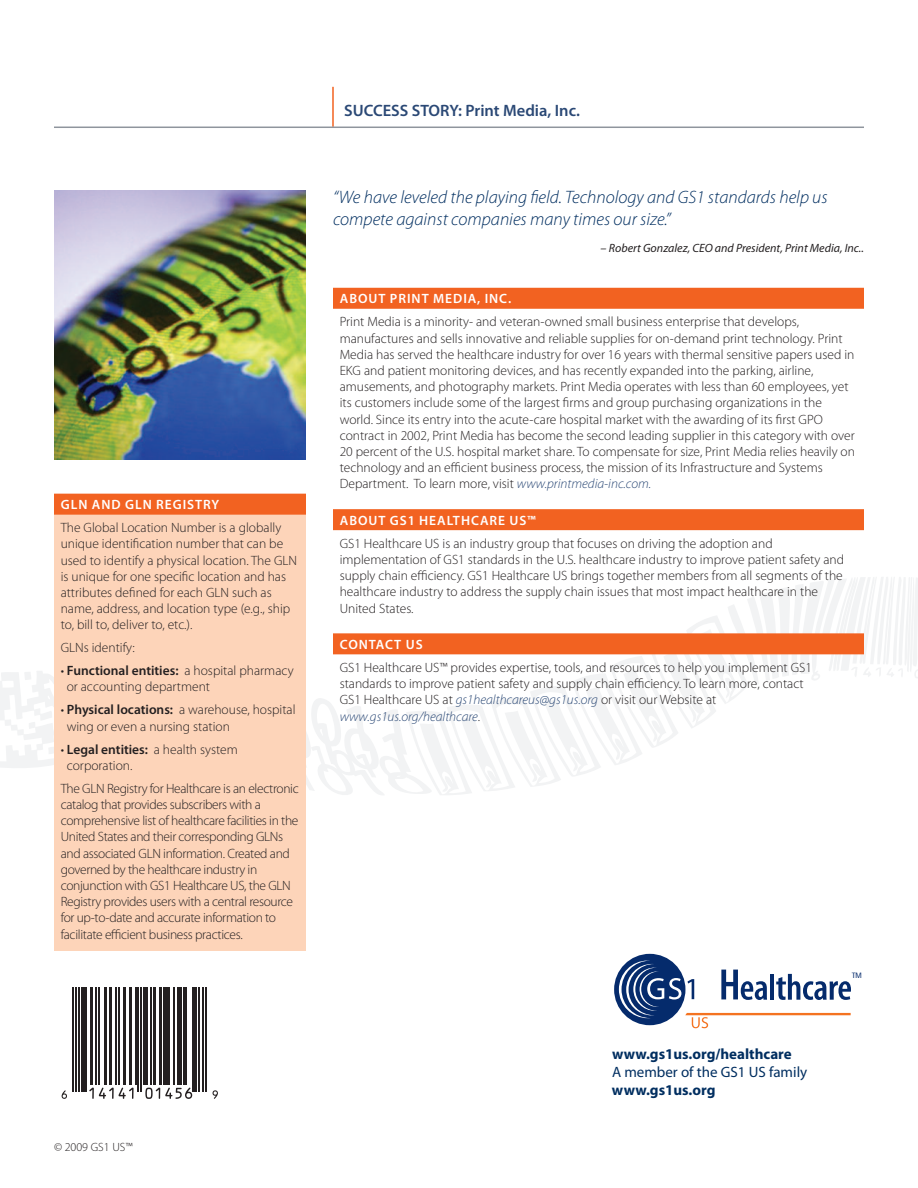
<style>
.page{position:relative;width:918px;height:1188px;background:#fff}
.page>*{position:absolute;margin:0;border:0;box-sizing:border-box;transform-origin:0 0}
.t1{font:italic 300 18px/21.6px "Myriad Pro";color:#002e60}
.t2{font:600 16.5px "Myriad Pro";color:#2a4875}
.t3{font:700 15px "Myriad Pro";color:#002e60}
.t4{font:15px "Myriad Pro";color:#002e60}
.t5{font:300 13.5px/16.2px "Myriad Pro";color:#231f20}
.t6{font:300 13.5px/16.2px "Myriad Pro";letter-spacing:-.025em;color:#231f20}
.t7{font:600 13.5px "Myriad Pro";letter-spacing:.07em;color:#fff}
.t8{font:italic 12px "Myriad Pro";color:#231f20}
.t9{font:300 12px "Myriad Pro";color:#231f20}
.s1{font-weight:600}
.s2{font-style:italic;color:#2a4875}
</style>
<div class="page">
<svg style="left:72px;top:987px;width:141px;height:110px"></svg>
<hr style="left:73px;top:987px;width:1px;height:104px;background:#231f20">
<hr style="left:75px;top:987px;width:2px;height:104px;background:#231f20">
<hr style="left:78px;top:987px;width:2px;height:104px;background:#231f20">
<div style="left:81px;top:987px;width:6px;height:104px;background:#231f20"></div>
<hr style="left:90px;top:987px;width:2px;height:97px;background:#231f20">
<hr style="left:95px;top:987px;width:2px;height:97px;background:#231f20">
<hr style="left:98px;top:987px;width:1px;height:97px;background:#231f20">
<hr style="left:104px;top:987px;width:3px;height:97px;background:#231f20">
<hr style="left:109px;top:987px;width:3px;height:97px;background:#231f20">
<hr style="left:115px;top:987px;width:1px;height:97px;background:#231f20">
<hr style="left:118px;top:987px;width:1px;height:97px;background:#231f20">
<hr style="left:124px;top:987px;width:2px;height:97px;background:#231f20">
<hr style="left:129px;top:987px;width:3px;height:97px;background:#231f20">
<hr style="left:135px;top:987px;width:1px;height:97px;background:#231f20">
<hr style="left:138px;top:987px;width:1px;height:104px;background:#231f20">
<hr style="left:140px;top:987px;width:2px;height:104px;background:#231f20">
<hr style="left:143px;top:987px;width:4px;height:97px;background:#231f20">
<hr style="left:150px;top:987px;width:2px;height:97px;background:#231f20">
<hr style="left:153px;top:987px;width:3px;height:97px;background:#231f20">
<hr style="left:159px;top:987px;width:3px;height:97px;background:#231f20">
<hr style="left:163px;top:987px;width:1px;height:97px;background:#231f20">
<hr style="left:166px;top:987px;width:4px;height:97px;background:#231f20">
<hr style="left:173px;top:987px;width:1px;height:97px;background:#231f20">
<hr style="left:177px;top:987px;width:4px;height:97px;background:#231f20">
<hr style="left:183px;top:987px;width:1px;height:97px;background:#231f20">
<hr style="left:186px;top:987px;width:1px;height:97px;background:#231f20">
<hr style="left:193px;top:987px;width:4px;height:104px;background:#231f20">
<hr style="left:198px;top:987px;width:2px;height:104px;background:#231f20">
<hr style="left:203px;top:987px;width:1px;height:104px;background:#231f20">
<hr style="left:205px;top:987px;width:2px;height:104px;background:#231f20">
<svg style="left:89px;top:1088px;width:45px;height:11px"></svg>
<svg style="left:145px;top:1088px;width:47px;height:11px"></svg>
<svg style="left:213px;top:1090px;width:5px;height:9px"></svg>
<svg style="left:62px;top:1090px;width:5px;height:9px"></svg>
<svg style="left:0;top:577px;width:918px;height:218px"></svg>
<img style="left:54px;top:191px;width:252px;height:269px">
<div style="left:333px;top:288px;width:531px;height:21px;background:#f26221"></div>
<div style="left:333px;top:509px;width:531px;height:21px;background:#f26221"></div>
<div style="left:333px;top:633px;width:531px;height:21px;background:#f26221"></div>
<svg style="left:614px;top:954px;width:71px;height:71px"></svg>
<hr style="left:332px;top:87px;width:2px;height:40px;background:#f26221">
<hr style="left:54px;top:127px;width:810px;height:1px;background:#8f959d">
<div style="left:54px;top:494px;width:252px;height:456px;background:#fdd4b9"></div>
<div style="left:54px;top:494px;width:252px;height:21px;background:#f26221"></div>
<svg style="left:619px;top:955px;width:232px;height:73px"></svg>
<p class="t7" style="left:61px;top:500px;width:160px">GLN ANd GLN REGISTRY</p>
<p class="t5" style="left:61px;top:521px;width:238px">The Global Location Number is a globally unique identification number that can be used to identify a physical location. The GLN is unique for one specific location and has attributes defined for each GLN such as name, address, and location type (e.g., ship to, bill to, deliver to, etc.).</p>
<p class="t5" style="left:61px;top:641px;width:76px">GLNs identify:</p>
<p class="t5" style="left:67px;top:664px;width:228px;text-indent:-6px">• <span class="s1">Functional entities:</span> a hospital pharmacy or accounting department</p>
<p class="t5" style="left:67px;top:703px;width:230px;text-indent:-6px">• <span class="s1">Physical locations:</span> a warehouse, hospital wing or even a nursing station</p>
<p class="t5" style="left:67px;top:742px;width:173px;text-indent:-6px">• <span class="s1">Legal entities:</span> a health system corporation.</p>
<p class="t6" style="left:61px;top:781px;width:240px">The GLN Registry for Healthcare is an electronic catalog that provides subscribers with a comprehensive list of healthcare facilities in the United States and their corresponding GLNs and associated GLN information. Created and governed by the healthcare industry in conjunction with GS1 Healthcare US, the GLN Registry provides users with a central resource for up-to-date and accurate information to facilitate efficient business practices.</p>
<p class="t2" style="left:344px;top:104px;width:237px">SUCCESS STORY: Print Media, Inc.</p>
<h1 class="t1" style="left:333px;top:188px;width:496px">“We have leveled the playing field. Technology and GS1 standards help us compete against companies many times our size.”</h1>
<p class="t8" style="left:601px;top:243px;width:265px">– Robert Gonzalez, CEO and President, Print Media, Inc..</p>
<p class="t7" style="left:340px;top:294px;width:173px">ABOUT PRINT MEdIA, INC.</p>
<p class="t5" style="left:340px;top:315px;width:517px">Print Media is a minority- and veteran-owned small business enterprise that develops, manufactures and sells innovative and reliable supplies for on-demand print technology. Print Media has served the healthcare industry for over 16 years with thermal sensitive papers used in EKG and patient monitoring devices, and has recently expanded into the parking, airline, amusements, and photography markets. Print Media operates with less than 60 employees, yet its customers include some of the largest firms and group purchasing organizations in the world. Since its entry into the acute-care hospital market with the awarding of its first GPO contract in 2002, Print Media has become the second leading supplier in this category with over 20 percent of the U.S. hospital market share. To compensate for size, Print Media relies heavily on technology and an efficient business process, the mission of its Infrastructure and Systems Department. To learn more, visit <span class="s2">www.printmedia-inc.com.</span></p>
<p class="t7" style="left:340px;top:515px;width:198px">ABOUT GS1 HEALTHCARE US™</p>
<p class="t5" style="left:340px;top:536px;width:506px">GS1 Healthcare US is an industry group that focuses on driving the adoption and implementation of GS1 standards in the U.S. healthcare industry to improve patient safety and supply chain efficiency. GS1 Healthcare US brings together members from all segments of the healthcare industry to address the supply chain issues that most impact healthcare in the United States.</p>
<p class="t7" style="left:340px;top:639px;width:84px">CONTACT US</p>
<p class="t5" style="left:340px;top:660px;width:474px">GS1 Healthcare US™ provides expertise, tools, and resources to help you implement GS1 standards to improve patient safety and supply chain efficiency. To learn more, contact GS1 Healthcare US at <span class="s2">gs1healthcareus@gs1us.org</span> or visit our Website at <span class="s2">www.gs1us.org/healthcare</span>.</p>
<p class="t9" style="left:54px;top:1143px;width:80px">© 2009 GS1 US™</p>
<p class="t3" style="left:612px;top:1048px;width:181px">www.gs1us.org/healthcare</p>
<p class="t4" style="left:612px;top:1067px;width:197px">A member of the GS1 US family</p>
<p class="t3" style="left:612px;top:1084px;width:105px">www.gs1us.org</p>
</div>
